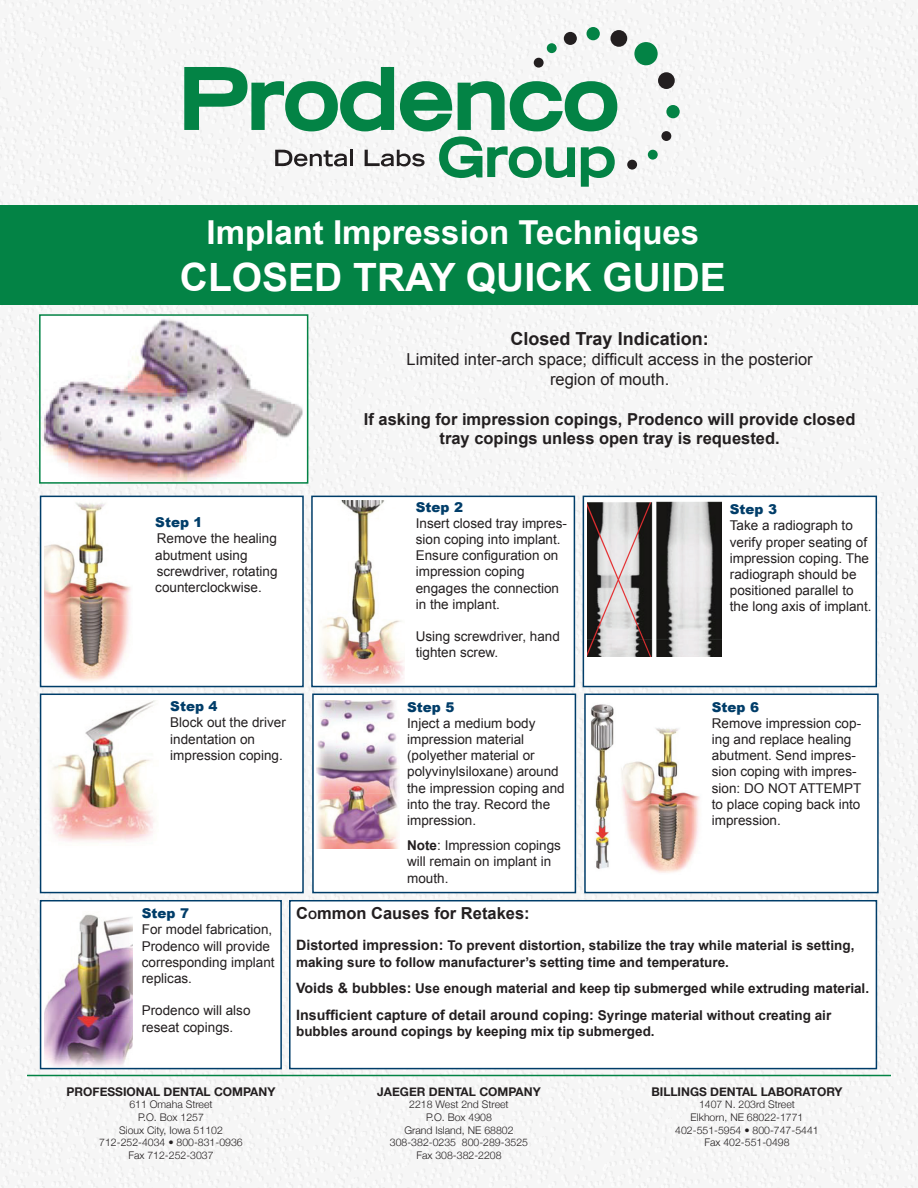
<style>
.page{position:relative;width:918px;height:1188px;background:#f6f6f6}
.page>*{position:absolute;margin:0;border:0;box-sizing:border-box;transform-origin:0 0}
.t1{font:700 39px "Arial";color:#fff}
.t2{font:700 33px "Arial";color:#fff}
.t3{font:700 18px "Arial";color:#231f20}
.t4{font:700 16.5px/19.8px "Arial";color:#231f20;text-align:center}
.t5{font:16.5px/19.8px "Arial";color:#231f20;text-align:center}
.t6{font:700 14.25px "Arial";color:#231f20}
.t7{font:13.5px/16.2px "Arial";color:#231f20}
.t8{font:700 13.5px/16.2px "Arial";color:#231f20}
.t9{font:900 13.5px "Arial";color:#003d69}
.t10{font:700 12px "Helvetica Neue";color:#231f20}
.t11{font:300 10.5px/12.6px "Helvetica Neue";color:#231f20;text-align:center}
.s1{font-weight:700}
.s2{font-size:11.55px}
.s3{font-size:14.25px}
.s4{font-size:13.5px}
</style>
<div class="page">
<div style="left:289px;top:900px;width:588px;height:169px;background:#fff;border:2px solid #003d69"></div>
<div style="left:312px;top:694px;width:264px;height:199px;background:#fff;border:2px solid #003d69"></div>
<div style="left:40px;top:694px;width:264px;height:199px;background:#fff;border:2px solid #003d69"></div>
<div style="left:583px;top:496px;width:294px;height:191px;background:#fff;border:2px solid #003d69"></div>
<div style="left:311px;top:496px;width:264px;height:191px;background:#fff;border:2px solid #003d69"></div>
<div style="left:40px;top:496px;width:264px;height:191px;background:#fff;border:2px solid #003d69"></div>
<div style="left:584px;top:694px;width:295px;height:199px;background:#fff;border:2px solid #003d69"></div>
<div style="left:40px;top:900px;width:242px;height:169px;background:#fff;border:2px solid #003d69"></div>
<div style="left:534px;top:58px;width:10px;height:10px;background:#231f20;border-radius:50%"></div>
<div style="left:547px;top:43px;width:10px;height:10px;background:#038345;border-radius:50%"></div>
<div style="left:564px;top:32px;width:13px;height:13px;background:#231f20;border-radius:50%"></div>
<div style="left:587px;top:27px;width:13px;height:13px;background:#038345;border-radius:50%"></div>
<div style="left:611px;top:30px;width:16px;height:17px;background:#231f20;border-radius:50%"></div>
<div style="left:634px;top:42px;width:24px;height:23px;background:#038345;border-radius:50%"></div>
<div style="left:658px;top:72px;width:17px;height:17px;background:#231f20;border-radius:50%"></div>
<div style="left:666px;top:105px;width:14px;height:13px;background:#038345;border-radius:50%"></div>
<div style="left:661px;top:131px;width:10px;height:10px;background:#231f20;border-radius:50%"></div>
<div style="left:627px;top:160px;width:10px;height:10px;background:#231f20;border-radius:50%"></div>
<div style="left:648px;top:150px;width:10px;height:10px;background:#038345;border-radius:50%"></div>
<svg style="left:184px;top:67px;width:433px;height:120px"></svg>
<hr style="left:27px;top:1075px;width:864px;height:1px;background:#038345">
<div style="left:0;top:205px;width:918px;height:100px;background:#038345"></div>
<img style="left:44px;top:914px;width:89px;height:153px">
<img style="left:50px;top:700px;width:106px;height:142px">
<img style="left:42px;top:317px;width:263px;height:164px">
<div style="left:39px;top:314px;width:269px;height:170px;border:2px solid #038345"></div>
<img style="left:44px;top:502px;width:87px;height:179px">
<img style="left:320px;top:500px;width:85px;height:183px">
<img style="left:587px;top:501px;width:134px;height:155px">
<img style="left:316px;top:700px;width:84px;height:149px">
<img style="left:591px;top:704px;width:109px;height:169px">
<h2 class="t2" style="left:207px;top:211px;width:494px">Implant Impression Techniques</h2>
<h1 class="t1" style="left:180px;top:251px;width:548px">CLOSED TRAY QUICK GUIDE</h1>
<h3 class="t3" style="left:511px;top:327px;width:200px">Closed Tray Indication:</h3>
<p class="t5" style="left:407px;top:350px;width:408px">Limited inter-arch space; difficult access in the posterior region of mouth.</p>
<p class="t4" style="left:364px;top:409px;width:493px">If asking for impression copings, Prodenco will provide closed tray copings unless open tray is requested.</p>
<p class="t9" style="left:155px;top:515px;width:49px">Step 1</p>
<p class="t7" style="left:155px;top:531px;width:124px">Remove the healing abutment using screwdriver, rotating counterclockwise.</p>
<p class="t9" style="left:416px;top:499px;width:49px">Step 2</p>
<p class="t7" style="left:416px;top:515px;width:153px">Insert closed tray impres&shy;sion coping into implant.<br>Ensure configuration on impression coping engages the connection in the implant.</p>
<p class="t7" style="left:416px;top:628px;width:146px">Using screwdriver, hand tighten screw.</p>
<p class="t9" style="left:730px;top:502px;width:49px">Step 3</p>
<p class="t7" style="left:730px;top:518px;width:143px">Take a radiograph to verify proper seating of impression coping. The radiograph should be positioned parallel to the long axis of implant.</p>
<p class="t9" style="left:170px;top:699px;width:49px">Step 4</p>
<p class="t7" style="left:170px;top:715px;width:117px">Block out the driver indentation on impression coping.</p>
<p class="t9" style="left:142px;top:906px;width:49px">Step 7</p>
<p class="t7" style="left:142px;top:922px;width:134px">For model fabrication,<br>Prodenco will provide corresponding implant replicas.</p>
<p class="t7" style="left:142px;top:1003px;width:110px">Prodenco will also reseat copings.</p>
<p class="t9" style="left:407px;top:699px;width:49px">Step 5</p>
<p class="t7" style="left:407px;top:715px;width:159px">Inject a medium body impression material (polyether material or polyvinylsiloxane) around the impression coping and into the tray. Record the impression.</p>
<p class="t7" style="left:407px;top:838px;width:155px"><span class="s1">Note</span>: Impression copings will remain on implant in mouth.</p>
<p class="t9" style="left:712px;top:699px;width:49px">Step 6</p>
<p class="t7" style="left:712px;top:715px;width:151px">Remove impression cop&shy;ing and replace healing abutment. Send impres&shy;sion coping with impres&shy;sion: DO NOT ATTEMPT to place coping back into impression.</p>
<p class="t4" style="left:296px;top:904px;width:235px">C<span class="s2">o</span>mmon Causes for Retakes:</p>
<p class="t8" style="left:296px;top:938px;width:560px"><span class="s3">Distorted impression:</span> To prevent distortion, stabilize the tray while material is setting, making sure to follow manufacturer’s setting time and temperature.</p>
<p class="t8" style="left:296px;top:980px;width:574px"><span class="s3">Voids &amp; bubbles:</span> Use enough material and keep tip submerged while extruding material.</p>
<p class="t6" style="left:296px;top:1005px;width:537px">Insufficient capture of detail around coping: <span class="s4">Syringe material without creating air</span></p>
<p class="t8" style="left:296px;top:1024px;width:360px">bubbles around copings by keeping mix tip submerged.</p>
<p class="t10" style="left:67px;top:1084px;width:210px">PROFESSIONAL DENTAL COMPANY</p>
<p class="t11" style="left:99px;top:1098px;width:145px">611 Omaha Street<br>P.O. Box 1257<br>Sioux City, Iowa 51102<br>712-252-4034 • 800-831-0936<br>Fax 712-252-3037</p>
<p class="t10" style="left:377px;top:1084px;width:165px">JAEGER DENTAL COMPANY</p>
<p class="t11" style="left:390px;top:1098px;width:140px">2218 West 2nd Street<br>P.O. Box 4908<br>Grand Island, NE 68802<br>308-382-0235 800-289-3525<br>Fax 308-382-2208</p>
<p class="t10" style="left:651px;top:1084px;width:193px">BILLINGS DENTAL LABORATORY</p>
<p class="t11" style="left:675px;top:1098px;width:145px">1407 N. 203rd Street<br>Elkhorn, NE 68022-1771<br>402-551-5954 • 800-747-5441<br>Fax 402-551-0498</p>
</div>
